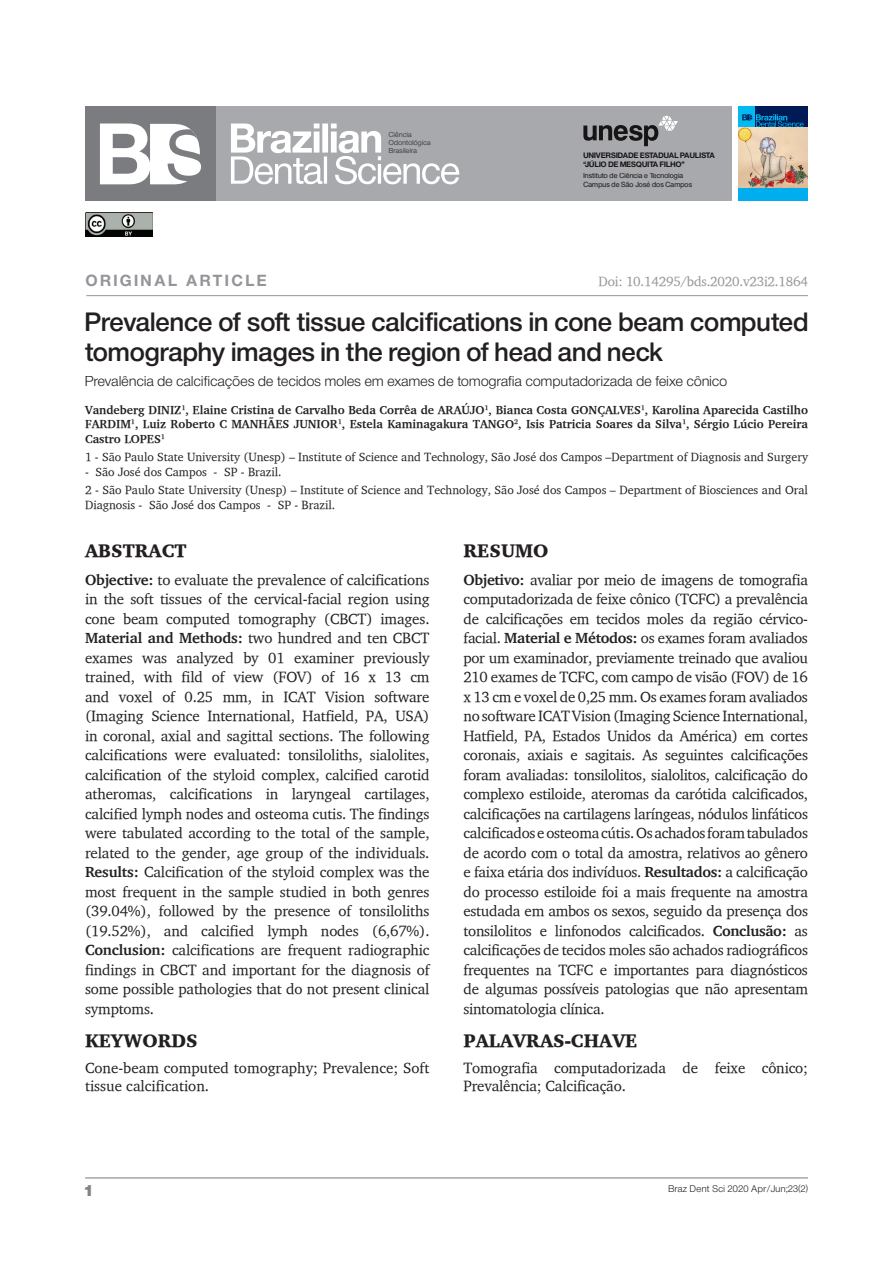
<style>
.page{position:relative;width:893px;height:1263px;background:#fff}
.page>*{position:absolute;margin:0;border:0;box-sizing:border-box;transform-origin:0 0}
.t1{font:24.75px/29.7px "Sh Europa Nr 2 Medium";letter-spacing:.025em;color:#231f20}
.t2{font:900 18.75px "Charter";color:#231f20}
.t3{font:15px/19.5px "Charter";letter-spacing:-.01em;color:#231f20;text-align:justify}
.t4{font:700 15px "Sh Europa Nr 2";letter-spacing:.2em;color:#939598}
.t5{font:15px "Sh Europa Nr 2 Ultra";color:#808285}
.t6{font:13.5px "Sh Europa Nr 2 Light";letter-spacing:.03em;color:#231f20}
.t7{font:13.5px "Charter";letter-spacing:-.015em;color:#939598}
.t8{font:12px/18.6px "Charter";color:#231f20}
.t9{font:700 12px/14.4px "Charter";color:#231f20;text-align:justify}
.t10{font:9px "Sh Europa Nr 2 Light";letter-spacing:.05em;color:#231f20}
.t11{font:700 7.35px/8.7px "Sh Europa Nr 2";letter-spacing:.025em;color:#231f20}
.t12{font:6.9px/8.2px "Sh Europa Nr 2";letter-spacing:.025em;color:#231f20}
.t13{font:6.75px/8.1px "Sh Europa Nr 2 Light";letter-spacing:.05em;color:#231f20}
.s1{font-weight:700}
</style>
<div class="page">
<hr style="left:85px;top:1177px;width:723px;height:1px;background:#808285">
<img style="left:738px;top:127px;width:70px;height:62px">
<hr style="left:86px;top:295px;width:722px;height:1px;background:#939598">
<div style="left:85px;top:106px;width:646px;height:95px;background:#a8a9ad"></div>
<svg style="left:583px;top:116px;width:95px;height:30px"></svg>
<svg style="left:231px;top:123px;width:228px;height:61px"></svg>
<div style="left:85px;top:106px;width:131px;height:95px;background:#7a7c7f"></div>
<svg style="left:100px;top:123px;width:101px;height:61px"></svg>
<img style="left:85px;top:213px;width:67px;height:23px">
<div style="left:738px;top:106px;width:70px;height:21px;background:#001a56"></div>
<div style="left:738px;top:189px;width:70px;height:12px;background:#00aeef"></div>
<div style="left:738px;top:106px;width:16px;height:21px;background:#00baf1"></div>
<svg style="left:742px;top:114px;width:62px;height:13px"></svg>
<p class="t13" style="left:389px;top:130px;width:43px">Ciência<br>Odontológica<br>Brasileira</p>
<p class="t11" style="left:583px;top:151px;width:133px">UNIVERSIDADE ESTADUAL PAULISTA “JÚLIO DE MESQUITA FILHO”</p>
<p class="t12" style="left:583px;top:172px;width:110px">Instituto de Ciência e Tecnologia<br>Campus de São José dos Campos</p>
<p class="t4" style="left:86px;top:272px;width:182px">ORIGINAL ARTICLE</p>
<h1 class="t1" style="left:85px;top:307px;width:724px">Prevalence of soft tissue calcifications in cone beam computed tomography images in the region of head and neck</h1>
<p class="t6" style="left:85px;top:374px;width:643px">Prevalência de calcificações de tecidos moles em exames de tomografia computadorizada de feixe cônico</p>
<p class="t9" style="left:85px;top:402px;width:724px">Vandeberg DINIZ<sup>1</sup>, Elaine Cristina de Carvalho Beda Corrêa de ARAÚJO<sup>1</sup>, Bianca Costa GONÇALVES<sup>1</sup>, Karolina Aparecida Castilho FARDIM<sup>1</sup>, Luiz Roberto C MANHÃES JUNIOR<sup>1</sup>, Estela Kaminagakura TANGO<sup>2</sup>, Isis Patricia Soares da Silva<sup>1</sup>, Sérgio Lúcio Pereira Castro LOPES<sup>1</sup></p>
<p class="t8" style="left:85px;top:447px;width:724px">1 - São Paulo State University (Unesp) – Institute of Science and Technology, São José dos Campos –Department of Diagnosis and Surgery</p>
<p class="t8" style="left:85px;top:462px;width:724px">- São José dos Campos - SP - Brazil.<br>2 - São Paulo State University (Unesp) – Institute of Science and Technology, São José dos Campos – Department of Biosciences and Oral</p>
<p class="t8" style="left:85px;top:495px;width:252px">Diagnosis - São José dos Campos - SP - Brazil.</p>
<p class="t7" style="left:598px;top:273px;width:211px">Doi: 10.14295/bds.2020.v23i2.1864</p>
<p class="t2" style="left:85px;top:539px;width:103px">ABSTRACT</p>
<p class="t3" style="left:85px;top:569px;width:346px"><span class="s1">Objective:</span> to evaluate the prevalence of calcifications in the soft tissues of the cervical-facial region using cone beam computed tomography (CBCT) images.<br><span class="s1">Material and Methods:</span> two hundred and ten CBCT exames was analyzed by 01 examiner previously trained, with fild of view (FOV) of 16 x 13 cm and voxel of 0.25 mm, in ICAT Vision software (Imaging Science International, Hatfield, PA, USA) in coronal, axial and sagittal sections. The following calcifications were evaluated: tonsiloliths, sialolites, calcification of the styloid complex, calcified carotid atheromas, calcifications in laryngeal cartilages, calcified lymph nodes and osteoma cutis. The findings were tabulated according to the total of the sample, related to the gender, age group of the individuals.<br><span class="s1">Results:</span> Calcification of the styloid complex was the most frequent in the sample studied in both genres (39.04%), followed by the presence of tonsiloliths (19.52%), and calcified lymph nodes (6,67%).<br><span class="s1">Conclusion:</span> calcifications are frequent radiographic findings in CBCT and important for the diagnosis of some possible pathologies that do not present clinical symptoms.</p>
<p class="t2" style="left:85px;top:1029px;width:114px">KEYWORDS</p>
<p class="t3" style="left:85px;top:1059px;width:346px;line-height:18px">Cone-beam computed tomography; Prevalence; Soft tissue calcification.</p>
<p class="t2" style="left:463px;top:539px;width:87px">RESUMO</p>
<p class="t3" style="left:463px;top:569px;width:346px"><span class="s1">Objetivo:</span> avaliar por meio de imagens de tomografia computadorizada de feixe cônico (TCFC) a prevalência de calcificações em tecidos moles da região cérvico&shy;facial. <span class="s1">Material e Métodos:</span> os exames foram avaliados por um examinador, previamente treinado que avaliou 210 exames de TCFC, com campo de visão (FOV) de 16 x 13 cm e voxel de 0,25 mm. Os exames foram avaliados no software ICAT Vision (Imaging Science International, Hatfield, PA, Estados Unidos da América) em cortes coronais, axiais e sagitais. As seguintes calcificações foram avaliadas: tonsilolitos, sialolitos, calcificação do complexo estiloide, ateromas da carótida calcificados, calcificações na cartilagens laríngeas, nódulos linfáticos calcificados e osteoma cútis. Os achados foram tabulados de acordo com o total da amostra, relativos ao gênero e faixa etária dos indivíduos. <span class="s1">Resultados:</span> a calcificação do processo estiloide foi a mais frequente na amostra estudada em ambos os sexos, seguido da presença dos tonsilolitos e linfonodos calcificados. <span class="s1">Conclusão:</span> as calcificações de tecidos moles são achados radiográficos frequentes na TCFC e importantes para diagnósticos de algumas possíveis patologias que não apresentam sintomatologia clínica.</p>
<p class="t2" style="left:463px;top:1029px;width:176px">PALAVRAS-CHAVE</p>
<p class="t3" style="left:463px;top:1059px;width:346px;line-height:18px">Tomografia computadorizada de feixe cônico;<br>Prevalência; Calcificação.</p>
<p class="t5" style="left:85px;top:1182px;width:8px">1</p>
<p class="t10" style="left:668px;top:1183px;width:141px">Braz Dent Sci 2020 Apr/Jun;23(2)</p>
</div>
